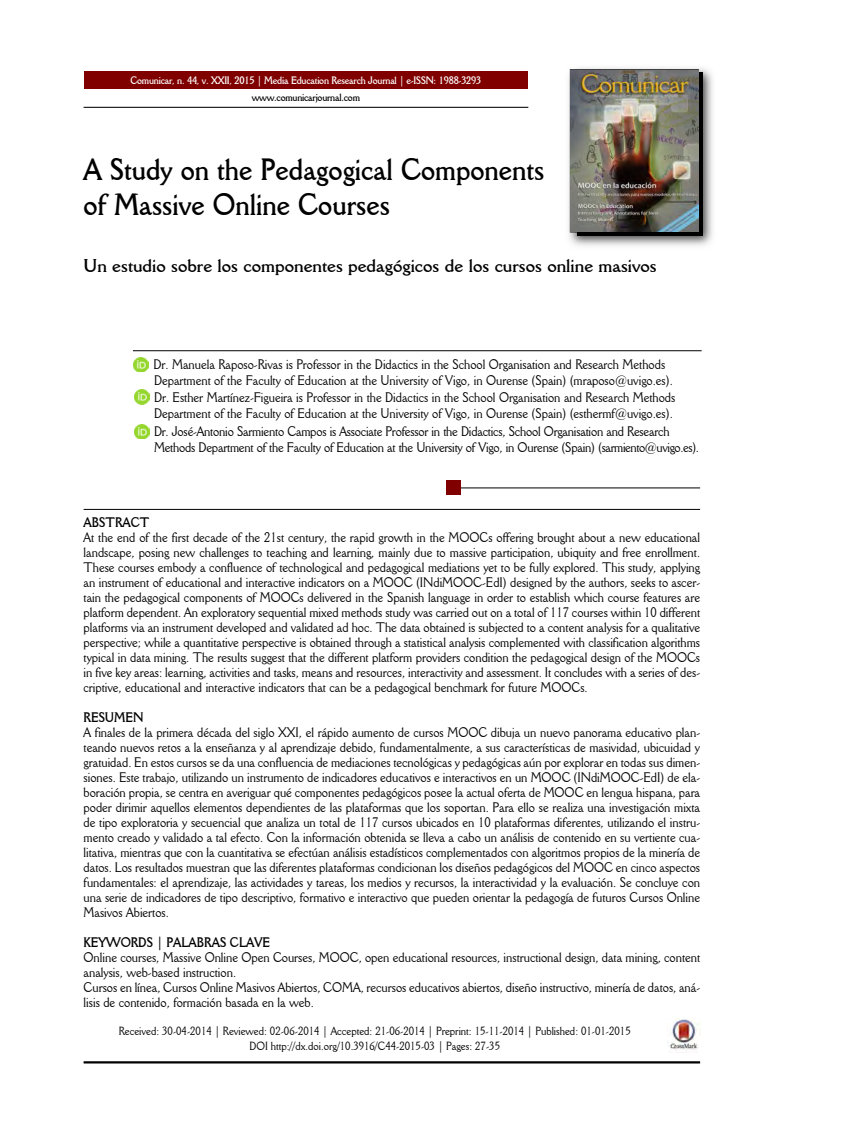
<style>
.page{position:relative;width:849px;height:1127px;background:#fff}
.page>*{position:absolute;margin:0;border:0;box-sizing:border-box;transform-origin:0 0}
.t1{font:700 30px/34.5px "Della Robbia BT";color:#000;scale:.9 1}
.t2{font:700 18px "Della Robbia BT";color:#000}
.t3{font:13.5px/15px "Della Robbia BT";color:#000;scale:.9 1}
.t4{font:700 13.5px "Della Robbia BT";color:#000;scale:.9 1}
.t5{font:11.55px/15px "Della Robbia BT";color:#000;text-align:center;scale:.9 1}
.t6{font:700 10.5px "Della Robbia BT";letter-spacing:-.02em;color:#fff;scale:.9 1}
.t7{font:700 10.5px "Della Robbia BT";letter-spacing:-.02em;color:#000;scale:.9 1}
</style>
<div class="page">
<svg style="left:83px;top:106px;width:446px;height:2px"></svg>
<div style="left:84px;top:71px;width:444px;height:17px;background:#800000"></div>
<img style="left:568px;top:68px;width:145px;height:178px">
<img style="left:577px;top:73px;width:125px;height:163px">
<img style="left:571px;top:70px;width:127px;height:162px">
<svg style="left:132px;top:350px;width:570px;height:1px"></svg>
<svg style="left:83px;top:508px;width:618px;height:2px"></svg>
<svg style="left:461px;top:487px;width:240px;height:1px"></svg>
<img style="left:670px;top:1018px;width:28px;height:32px">
<hr style="left:84px;top:1061px;width:616px;height:2px;background:#000">
<div style="left:446px;top:481px;width:15px;height:14px;background:#800000"></div>
<img style="left:134px;top:357px;width:15px;height:15px">
<svg style="left:134px;top:389px;width:16px;height:16px"></svg>
<img style="left:135px;top:390px;width:14px;height:14px">
<svg style="left:134px;top:427px;width:16px;height:10px"></svg>
<img style="left:135px;top:424px;width:14px;height:15px">
<p class="t6" style="left:130px;top:74px;width:392px">Comunicar, n. 44, v. XXII, 2015 | Media Education Research Journal | e-ISSN: 1988-3293</p>
<p class="t7" style="left:252px;top:91px;width:122px">www.comunicarjournal.com</p>
<h1 class="t1" style="left:84px;top:152px;width:514px">A Study on the Pedagogical Components of Massive Online Courses</h1>
<h2 class="t2" style="left:84px;top:255px;width:575px">Un estudio sobre los componentes pedagógicos de los cursos online masivos</h2>
<p class="t3" style="left:153px;top:356px;width:579px;line-height:15.8px">Dr. Manuela Raposo-Rivas is Professor in the Didactics in the School Organisation and Research Methods<br>Department of the Faculty of Education at the University of Vigo, in Ourense (Spain) (mraposo@uvigo.es).</p>
<p class="t3" style="left:154px;top:390px;width:581px;line-height:15.8px">Dr. Esther Martínez-Figueira is Professor in the Didactics in the School Organisation and Research Methods<br>Department of the Faculty of Education at the University of Vigo, in Ourense (Spain) (esthermf@uvigo.es).</p>
<p class="t3" style="left:154px;top:423px;width:607px;line-height:15.8px">Dr. José-Antonio Sarmiento Campos is Associate Professor in the Didactics, School Organisation and Research<br>Methods Department of the Faculty of Education at the University of Vigo, in Ourense (Spain) (sarmiento@uvigo.es).</p>
<p class="t4" style="left:84px;top:514px;width:75px">ABSTRACT</p>
<p class="t3" style="left:84px;top:530px;width:687px;text-align:justify">At the end of the first decade of the 21st century, the rapid growth in the MOOCs offering brought about a new educational landscape, posing new challenges to teaching and learning, mainly due to massive participation, ubiquity and free enrollment.<br>These courses embody a confluence of technological and pedagogical mediations yet to be fully explored. This study, applying an instrument of educational and interactive indicators on a MOOC (INdiMOOC-EdI) designed by the authors, seeks to ascer&shy;tain the pedagogical components of MOOCs delivered in the Spanish language in order to establish which course features are platform dependent. An exploratory sequential mixed methods study was carried out on a total of 117 courses within 10 different platforms via an instrument developed and validated ad hoc. The data obtained is subjected to a content analysis for a qualitative perspective; while a quantitative perspective is obtained through a statistical analysis complemented with classification algorithms typical in data mining. The results suggest that the different platform providers condition the pedagogical design of the MOOCs in five key areas: learning, activities and tasks, means and resources, interactivity and assessment. It concludes with a series of des&shy;criptive, educational and interactive indicators that can be a pedagogical benchmark for future MOOCs.</p>
<p class="t4" style="left:84px;top:709px;width:68px">RESUMEN</p>
<p class="t3" style="left:84px;top:725px;width:687px;text-align:justify">A finales de la primera década del siglo XXI, el rápido aumento de cursos MOOC dibuja un nuevo panorama educativo plan&shy;teando nuevos retos a la enseñanza y al aprendizaje debido, fundamentalmente, a sus características de masividad, ubicuidad y gratuidad. En estos cursos se da una confluencia de mediaciones tecnológicas y pedagógicas aún por explorar en todas sus dimen&shy;siones. Este trabajo, utilizando un instrumento de indicadores educativos e interactivos en un MOOC (INdiMOOC-EdI) de ela&shy;boración propia, se centra en averiguar qué componentes pedagógicos posee la actual oferta de MOOC en lengua hispana, para poder dirimir aquellos elementos dependientes de las plataformas que los soportan. Para ello se realiza una investigación mixta de tipo exploratoria y secuencial que analiza un total de 117 cursos ubicados en 10 plataformas diferentes, utilizando el instru&shy;mento creado y validado a tal efecto. Con la información obtenida se lleva a cabo un análisis de contenido en su vertiente cua&shy;litativa, mientras que con la cuantitativa se efectúan análisis estadísticos complementados con algoritmos propios de la minería de datos. Los resultados muestran que las diferentes plataformas condicionan los diseños pedagógicos del MOOC en cinco aspectos fundamentales: el aprendizaje, las actividades y tareas, los medios y recursos, la interactividad y la evaluación. Se concluye con una serie de indicadores de tipo descriptivo, formativo e interactivo que pueden orientar la pedagogía de futuros Cursos Online Masivos Abiertos.</p>
<p class="t4" style="left:84px;top:934px;width:209px">KEYWORDS | PALABRAS CLAVE</p>
<p class="t3" style="left:84px;top:950px;width:687px">Online courses, Massive Online Open Courses, MOOC, open educational resources, instructional design, data mining, content analysis, web-based instruction.<br>Cursos en línea, Cursos Online Masivos Abiertos, COMA, recursos educativos abiertos, diseño instructivo, minería de datos, aná&shy;lisis de contenido, formación basada en la web.</p>
<p class="t5" style="left:119px;top:1023px;width:570px">Received: 30-04-2014 | Reviewed: 02-06-2014 | Accepted: 21-06-2014 | Preprint: 15-11-2014 | Published: 01-01-2015<br>DOI http://dx.doi.org/10.3916/C44-2015-03 | Pages: 27-35</p>
</div>
